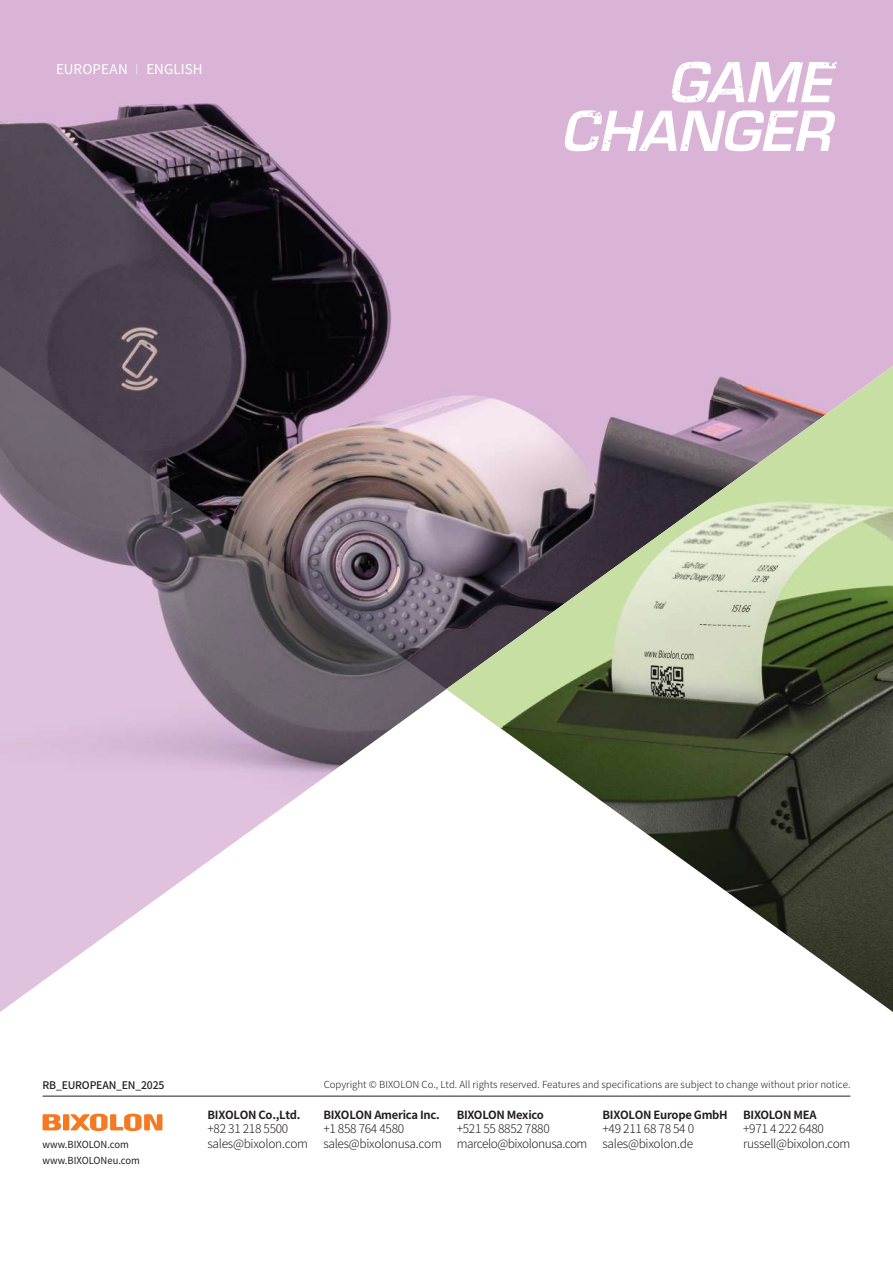
<style>
.page{position:relative;width:893px;height:1263px;background:#fff}
.page>*{position:absolute;margin:0;border:0;box-sizing:border-box;transform-origin:0 0}
.t1{font:13.5px "Noto Sans CJ Kkr";letter-spacing:.005em;color:#fff}
.t2{font:300 12px/14.4px "Noto Sans CJ Kkr";letter-spacing:-.025em;color:#231f20}
.t3{font:700 11.25px "Noto Sans CJ Kkr";letter-spacing:-.025em;color:#231f20}
.t4{font:500 10.5px "Noto Sans CJ Kkr";letter-spacing:-.02em;color:#231f20}
.t5{font:300 9.75px "Noto Sans CJ Kkr";color:#231f20}
.t6{font:9.75px "Noto Sans CJ Kkr";color:#231f20}
.s1{font-weight:100}
</style>
<div class="page">
<img style="left:0;top:0;width:893px;height:366px">
<img style="left:446px;top:366px;width:447px;height:646px">
<svg style="left:0;top:357px;width:446px;height:655px"></svg>
<svg style="left:672px;top:61px;width:165px;height:42px"></svg>
<svg style="left:563px;top:110px;width:273px;height:42px"></svg>
<hr style="left:43px;top:1096px;width:807px;height:1px;background:#231f20">
<svg style="left:43px;top:1114px;width:18px;height:16px"></svg>
<div style="left:63px;top:1114px;width:6px;height:16px;background:#f47921"></div>
<svg style="left:70px;top:1113px;width:92px;height:18px"></svg>
<p class="t1" style="left:56px;top:61px;width:148px">EUROPEAN <span class="s1">I</span> ENGLISH</p>
<p class="t4" style="left:43px;top:1079px;width:123px">RB_EUROPEAN_EN_2025</p>
<p class="t5" style="left:324px;top:1079px;width:528px">Copyright © BIXOLON Co., Ltd. All rights reserved. Features and specifications are subject to change without prior notice.</p>
<p class="t3" style="left:457px;top:1108px;width:89px">BIXOLON Mexico</p>
<p class="t2" style="left:457px;top:1122px;width:95px">+521 55 8852 7880</p>
<p class="t6" style="left:43px;top:1139px;width:88px">www.BIXOLON.com</p>
<p class="t2" style="left:457px;top:1136px;width:132px">marcelo@bixolonusa.com</p>
<p class="t6" style="left:43px;top:1155px;width:99px">www.BIXOLONeu.com</p>
<p class="t3" style="left:323px;top:1108px;width:118px">BIXOLON America Inc.</p>
<p class="t2" style="left:323px;top:1122px;width:120px">+1 858 764 4580 sales@bixolonusa.com</p>
<p class="t3" style="left:208px;top:1108px;width:94px">BIXOLON Co.,Ltd.</p>
<p class="t2" style="left:208px;top:1122px;width:102px">+82 31 218 5500 sales@bixolon.com</p>
<p class="t3" style="left:602px;top:1108px;width:127px">BIXOLON Europe GmbH</p>
<p class="t2" style="left:602px;top:1122px;width:93px">+49 211 68 78 54 0 sales@bixolon.de</p>
<p class="t3" style="left:743px;top:1108px;width:75px">BIXOLON MEA</p>
<p class="t2" style="left:743px;top:1122px;width:109px">+971 4 222 6480 russell@bixolon.com</p>
</div>
